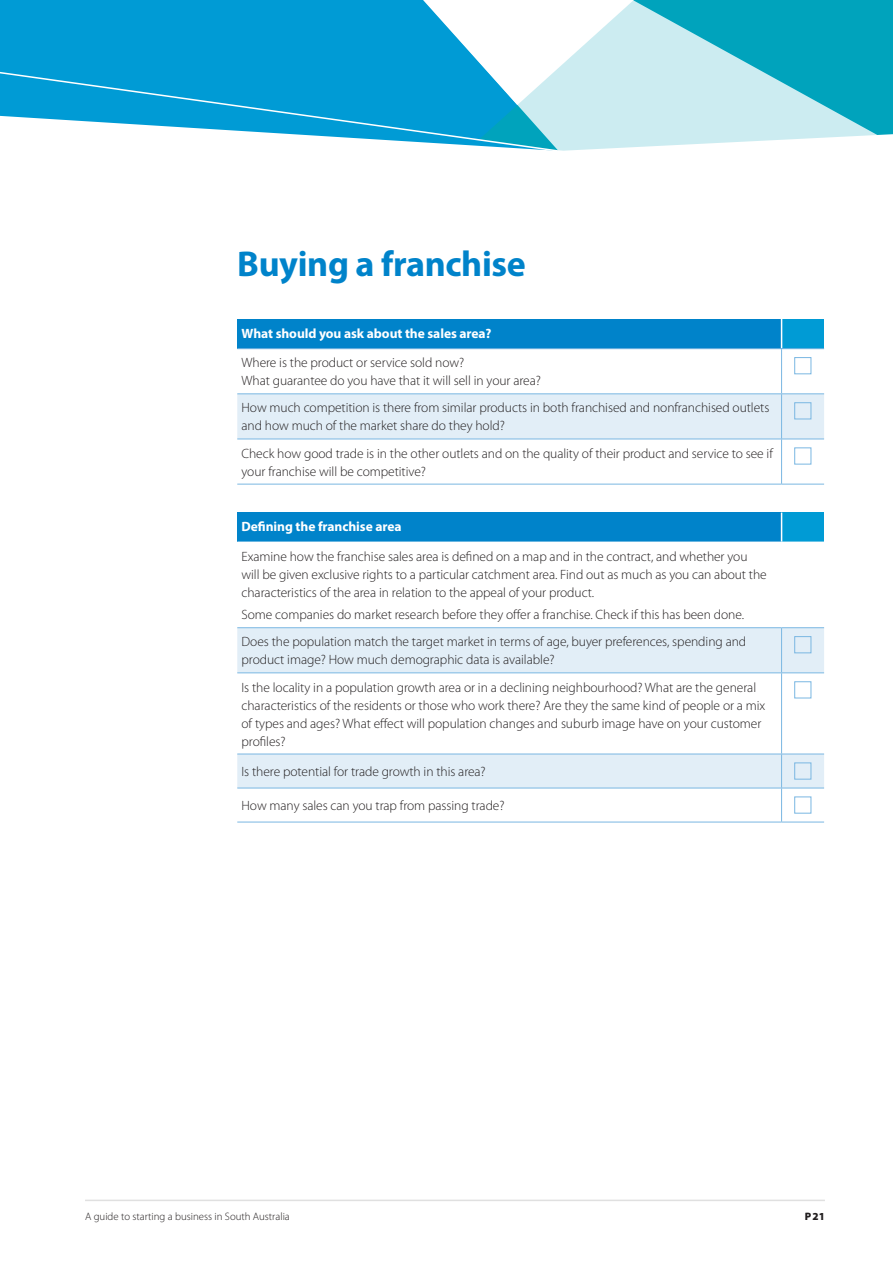
<style>
.page{position:relative;width:893px;height:1263px;background:#fff}
.page>*{position:absolute;margin:0;border:0;box-sizing:border-box;transform-origin:0 0}
.Table_headings{font:700 36px "Myriad Pro";letter-spacing:-.01em;color:#0083ca}
.Side_Panel_Body_Copy{font:300 13.5px/18px "Myriad Pro";letter-spacing:-.005em;color:#231f20}
.Table_title{font:700 13.5px "Myriad Pro";letter-spacing:-.005em;color:#fff}
.t1{font:300 10.8px "Myriad Pro";color:#231f20}
.t2{font:900 10.8px "Myriad Pro";color:#231f20}
</style>
<div class="page">
<div style="left:237px;top:319px;width:545px;height:30px;background:#0083ca"></div>
<div style="left:782px;top:319px;width:42px;height:30px;background:#009bd5"></div>
<div style="left:237px;top:394px;width:587px;height:45px;background:#e2eef7"></div>
<svg style="left:781px;top:319px;width:1px;height:29px"></svg>
<hr style="left:237px;top:348px;width:545px;height:1px;background:#7ab7e2">
<hr style="left:782px;top:348px;width:42px;height:1px;background:#7ab7e2">
<hr style="left:781px;top:349px;width:1px;height:44px;background:#7ab7e2">
<hr style="left:237px;top:393px;width:545px;height:1px;background:#7ab7e2">
<hr style="left:782px;top:393px;width:42px;height:1px;background:#7ab7e2">
<hr style="left:781px;top:394px;width:1px;height:45px;background:#7ab7e2">
<hr style="left:237px;top:439px;width:545px;height:1px;background:#7ab7e2">
<hr style="left:782px;top:439px;width:42px;height:1px;background:#7ab7e2">
<hr style="left:781px;top:439px;width:1px;height:45px;background:#7ab7e2">
<hr style="left:237px;top:484px;width:545px;height:1px;background:#7ab7e2">
<hr style="left:782px;top:484px;width:42px;height:1px;background:#7ab7e2">
<div style="left:794px;top:357px;width:17px;height:17px;border:1px solid #7ab7e2"></div>
<div style="left:794px;top:402px;width:17px;height:17px;border:1px solid #7ab7e2"></div>
<div style="left:794px;top:447px;width:17px;height:17px;border:1px solid #7ab7e2"></div>
<div style="left:237px;top:513px;width:545px;height:29px;background:#0083ca"></div>
<div style="left:782px;top:513px;width:42px;height:29px;background:#009bd5"></div>
<svg style="left:237px;top:628px;width:587px;height:160px;fill:#eaf2f9"></svg>
<svg style="left:781px;top:513px;width:1px;height:29px"></svg>
<hr style="left:237px;top:627px;width:545px;height:1px;background:#7ab7e2">
<hr style="left:782px;top:627px;width:42px;height:1px;background:#7ab7e2">
<hr style="left:781px;top:628px;width:1px;height:44px;background:#7ab7e2">
<hr style="left:237px;top:672px;width:545px;height:1px;background:#7ab7e2">
<hr style="left:782px;top:672px;width:42px;height:1px;background:#7ab7e2">
<hr style="left:781px;top:673px;width:1px;height:81px;background:#7ab7e2">
<hr style="left:237px;top:754px;width:545px;height:1px;background:#7ab7e2">
<hr style="left:782px;top:754px;width:42px;height:1px;background:#7ab7e2">
<hr style="left:781px;top:754px;width:1px;height:34px;background:#7ab7e2">
<hr style="left:237px;top:788px;width:545px;height:1px;background:#7ab7e2">
<hr style="left:782px;top:788px;width:42px;height:1px;background:#7ab7e2">
<hr style="left:781px;top:788px;width:1px;height:34px;background:#7ab7e2">
<hr style="left:237px;top:822px;width:545px;height:1px;background:#7ab7e2">
<hr style="left:782px;top:822px;width:42px;height:1px;background:#7ab7e2">
<div style="left:794px;top:636px;width:17px;height:17px;border:1px solid #7ab7e2"></div>
<div style="left:794px;top:681px;width:17px;height:17px;border:1px solid #7ab7e2"></div>
<div style="left:794px;top:762px;width:17px;height:17px;border:1px solid #7ab7e2"></div>
<div style="left:794px;top:796px;width:17px;height:17px;border:1px solid #7ab7e2"></div>
<svg style="left:577px;top:0;width:313px;height:150px;background:#81d1dd"></svg>
<svg style="left:0;top:0;width:577px;height:151px"></svg>
<hr style="left:85px;top:1199px;width:740px;height:2px;background:#e0e0e0">
<p class="Table_headings" style="left:237px;top:240px;width:290px">Buying a franchise</p>
<p class="Table_title" style="left:242px;top:324px;width:252px">What should you ask about the sales area?</p>
<p class="Side_Panel_Body_Copy" style="left:242px;top:354px;width:301px">Where is the product or service sold now?<br>What guarantee do you have that it will sell in your area?</p>
<p class="Side_Panel_Body_Copy" style="left:242px;top:399px;width:529px">How much competition is there from similar products in both franchised and nonfranchised outlets and how much of the market share do they hold?</p>
<p class="Side_Panel_Body_Copy" style="left:242px;top:444px;width:533px">Check how good trade is in the other outlets and on the quality of their product and service to see if your franchise will be competitive?</p>
<p class="Table_title" style="left:242px;top:518px;width:162px">Defining the franchise area</p>
<p class="Side_Panel_Body_Copy" style="left:242px;top:548px;width:527px">Examine how the franchise sales area is defined on a map and in the contract, and whether you will be given exclusive rights to a particular catchment area. Find out as much as you can about the characteristics of the area in relation to the appeal of your product.</p>
<p class="Side_Panel_Body_Copy" style="left:242px;top:606px;width:504px">Some companies do market research before they offer a franchise. Check if this has been done.</p>
<p class="Side_Panel_Body_Copy" style="left:242px;top:633px;width:506px">Does the population match the target market in terms of age, buyer preferences, spending and product image? How much demographic data is available?</p>
<p class="Side_Panel_Body_Copy" style="left:242px;top:678px;width:525px">Is the locality in a population growth area or in a declining neighbourhood? What are the general characteristics of the residents or those who work there? Are they the same kind of people or a mix of types and ages? What effect will population changes and suburb image have on your customer profiles?</p>
<p class="Side_Panel_Body_Copy" style="left:242px;top:763px;width:246px">Is there potential for trade growth in this area?</p>
<p class="Side_Panel_Body_Copy" style="left:242px;top:797px;width:265px">How many sales can you trap from passing trade?</p>
<p class="t1" style="left:85px;top:1210px;width:206px">A guide to starting a business in South Australia</p>
<p class="t2" style="left:805px;top:1210px;width:22px">P 21</p>
</div>
